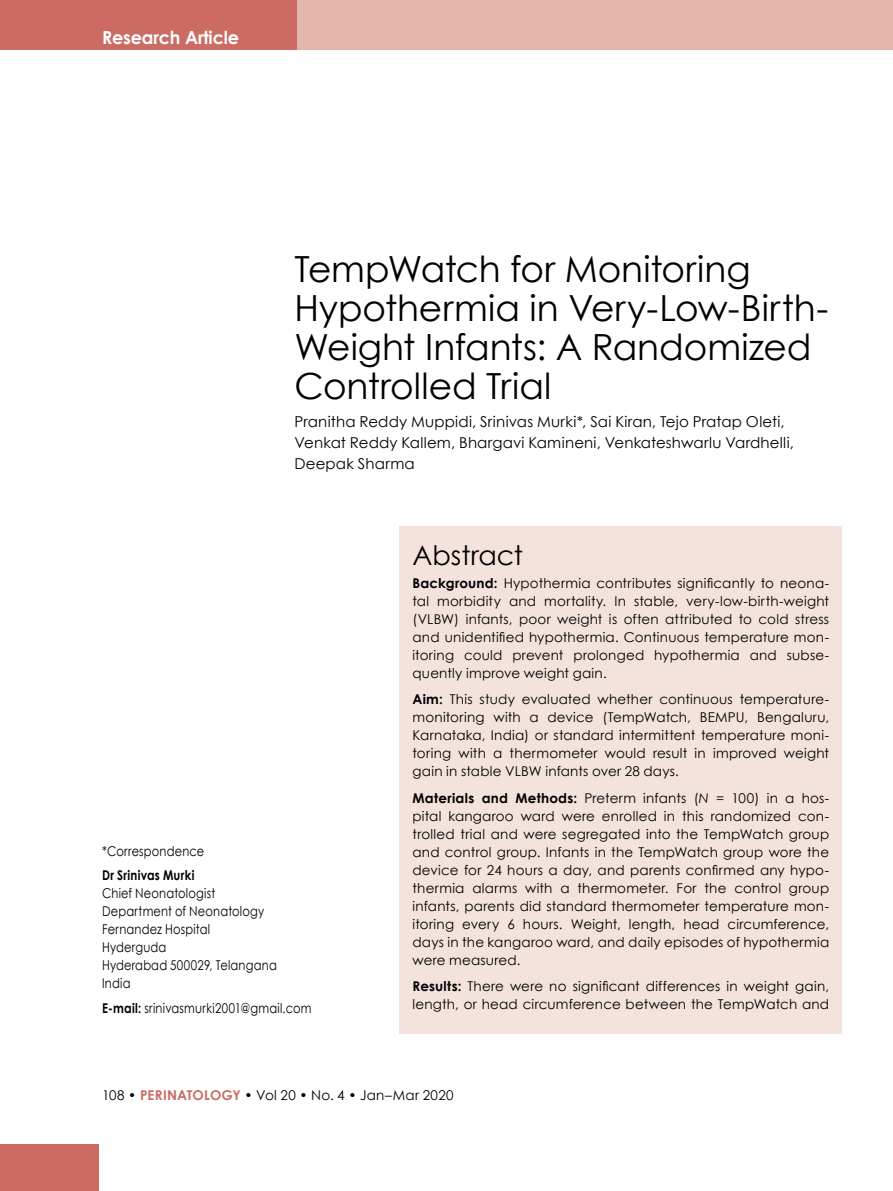
<style>
.page{position:relative;width:893px;height:1191px;background:#fff}
.page>*{position:absolute;margin:0;border:0;box-sizing:border-box;transform-origin:0 0}
.t1{font:36px/39px "Century Gothic";color:#000}
.t2{font:27px "Century Gothic";color:#000}
.t3{font:700 18px "Century Gothic";letter-spacing:-.01em;color:#fff}
.t4{font:15px/21px "Century Gothic";letter-spacing:.01em;color:#000}
.t5{font:13.5px/18px "Century Gothic";letter-spacing:.015em;color:#000;text-align:justify}
.t6{font:13.5px/18px "Century Gothic";letter-spacing:.015em;color:#000;scale:.85 1}
.t7{font:700 13.5px "Century Gothic";letter-spacing:.025em;color:#000;scale:.85 1}
.s1{font-weight:700}
.s2{font-style:italic}
.s3{font-weight:700;color:#cb6b63}
</style>
<div class="page">
<div style="left:0;top:0;width:299px;height:50px;background:#cb6b63"></div>
<div style="left:297px;top:0;width:596px;height:50px;background:#e4b5aa"></div>
<div style="left:0;top:1144px;width:99px;height:47px;background:#cb6b63"></div>
<div style="left:400px;top:526px;width:442px;height:507px;background:#f4e2dd"></div>
<h3 class="t3" style="left:102px;top:26px;width:139px">Research Article</h3>
<h1 class="t1" style="left:294px;top:249px;width:535px">TempWatch for Monitoring<br>Hypothermia in Very-Low-Birth-<br>Weight Infants: A Randomized<br>Controlled Trial</h1>
<p class="t4" style="left:294px;top:410px;width:501px">Pranitha Reddy Muppidi, Srinivas Murki*, Sai Kiran, Tejo Pratap Oleti,<br>Venkat Reddy Kallem, Bhargavi Kamineni, Venkateshwarlu Vardhelli,<br>Deepak Sharma</p>
<p class="t6" style="left:102px;top:841px;width:122px">*Correspondence</p>
<p class="t7" style="left:102px;top:866px;width:110px">Dr Srinivas Murki</p>
<p class="t6" style="left:102px;top:884px;width:207px">Chief Neonatologist<br>Department of Neonatology<br>Fernandez Hospital<br>Hyderguda<br>Hyderabad 500029, Telangana<br>India</p>
<p class="t6" style="left:102px;top:998px;width:248px"><span class="s1">E-mail:</span> srinivasmurki2001@gmail.com</p>
<h2 class="t2" style="left:412px;top:539px;width:112px">Abstract</h2>
<p class="t5" style="left:412px;top:573px;width:418px"><span class="s1">Background:</span> Hypothermia contributes significantly to neona&shy;tal morbidity and mortality. In stable, very-low-birth-weight (VLBW) infants, poor weight is often attributed to cold stress and unidentified hypothermia. Continuous temperature mon&shy;itoring could prevent prolonged hypothermia and subse&shy;quently improve weight gain.</p>
<p class="t5" style="left:412px;top:690px;width:418px"><span class="s1">Aim:</span> This study evaluated whether continuous temperature&shy;monitoring with a device (TempWatch, BEMPU, Bengaluru, Karnataka, India) or standard intermittent temperature moni&shy;toring with a thermometer would result in improved weight gain in stable VLBW infants over 28 days.</p>
<p class="t5" style="left:412px;top:788px;width:418px"><span class="s1">Materials and Methods:</span> Preterm infants (<span class="s2">N</span> = 100) in a hos&shy;pital kangaroo ward were enrolled in this randomized con&shy;trolled trial and were segregated into the TempWatch group and control group. Infants in the TempWatch group wore the device for 24 hours a day, and parents confirmed any hypo&shy;thermia alarms with a thermometer. For the control group infants, parents did standard thermometer temperature mon&shy;itoring every 6 hours. Weight, length, head circumference, days in the kangaroo ward, and daily episodes of hypothermia were measured.</p>
<p class="t5" style="left:412px;top:977px;width:418px"><span class="s1">Results:</span> There were no significant differences in weight gain, length, or head circumference between the TempWatch and</p>
<p class="t5" style="left:102px;top:1086px;width:353px">108 • <span class="s3">PERINATOLOGY</span> • Vol 20 • No. 4 • Jan–Mar 2020</p>
</div>
